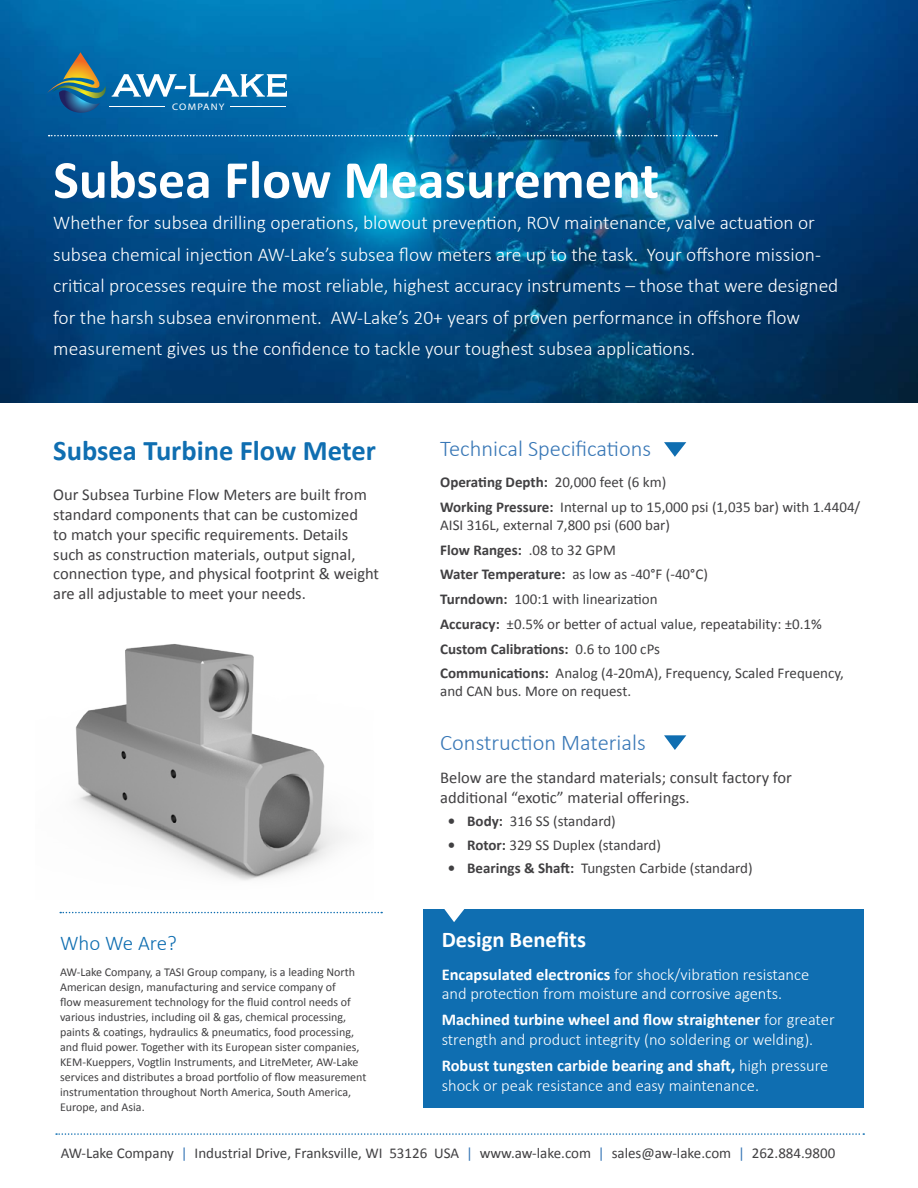
<style>
.page{position:relative;width:918px;height:1188px;background:#fff}
.page>*{position:absolute;margin:0;border:0;box-sizing:border-box;transform-origin:0 0}
.t1{font:700 54px "Calibri";color:#fff}
.t2{font:700 28.5px "Calibri";color:#0f6eb1}
.t3{font:300 22.5px "Calibri";color:#3877b6}
.t4{font:700 22.5px "Calibri";color:#fff}
.t5{font:300 21px "Calibri";color:#0f6eb1}
.t6{font:300 19.5px/31.5px "Calibri";color:#fff}
.t7{font:16.5px/19.8px "Calibri";color:#414042}
.t8{font:300 16.5px/19.5px "Calibri";color:#fff}
.t9{font:15px/24.8px "Calibri";color:#414042}
.t10{font:12px/15px "Calibri";color:#414042}
.t11{font:9.6px "Eurostile";letter-spacing:.115em;color:#fff;scale:1.1 1}
.s1{font-weight:700}
.s2{color:#fff}
.s3{color:#3877b6}
</style>
<div class="page">
<img style="left:0;top:0;width:918px;height:403px">
<svg style="left:49px;top:135px;width:668px;height:1px"></svg>
<svg style="left:47px;top:52px;width:240px;height:68px;background:#267aaa"></svg>
<hr style="left:109px;top:107px;width:55px;height:1px;background:#fff">
<hr style="left:231px;top:107px;width:55px;height:1px;background:#fff">
<img style="left:75px;top:644px;width:270px;height:237px">
<svg style="left:664px;top:442px;width:22px;height:15px"></svg>
<svg style="left:56px;top:1133px;width:808px;height:2px"></svg>
<div style="left:423px;top:909px;width:441px;height:199px;background:#0f6eb1"></div>
<svg style="left:60px;top:912px;width:322px;height:1px"></svg>
<svg style="left:444px;top:909px;width:21px;height:13px"></svg>
<svg style="left:664px;top:735px;width:22px;height:15px"></svg>
<p class="t11" style="left:172px;top:101px;width:49px">COMPANY</p>
<h1 class="t1" style="left:53px;top:145px;width:607px">Subsea Flow Measurement</h1>
<p class="t6" style="left:53px;top:207px;width:787px">Whether for subsea drilling operations, blowout prevention, ROV maintenance, valve actuation or subsea chemical injection AW-Lake’s subsea flow meters are up to the task. Your offshore mission&shy;critical processes require the most reliable, highest accuracy instruments – those that were designed for the harsh subsea environment. AW-Lake’s 20+ years of proven performance in offshore flow measurement gives us the confidence to tackle your toughest subsea applications.</p>
<h2 class="t2" style="left:53px;top:433px;width:324px">Subsea Turbine Flow Meter</h2>
<p class="t7" style="left:53px;top:485px;width:327px">Our Subsea Turbine Flow Meters are built from standard components that can be customized<br>to match your specific requirements. Details such as construction materials, output signal, connection type, and physical footprint &amp; weight are all adjustable to meet your needs.</p>
<h3 class="t5" style="left:60px;top:930px;width:118px">Who We Are?</h3>
<p class="t10" style="left:60px;top:965px;width:308px">AW-Lake Company, a TASI Group company, is a leading North American design, manufacturing and service company of<br>flow measurement technology for the fluid control needs of various industries, including oil &amp; gas, chemical processing, paints &amp; coatings, hydraulics &amp; pneumatics, food processing, and fluid power. Together with its European sister companies, KEM-Kueppers, Vogtlin Instruments, and LitreMeter, AW-Lake services and distributes a broad portfolio of flow measurement instrumentation throughout North America, South America, Europe, and Asia.</p>
<h3 class="t3" style="left:440px;top:434px;width:213px">Technical Specifications</h3>
<p class="t9" style="left:440px;top:470px;width:422px"><span class="s1">Operating Depth:</span> 20,000 feet (6 km)<br><span class="s1">Working Pressure:</span> Internal up to 15,000 psi (1,035 bar) with 1.4404/</p>
<p class="t9" style="left:440px;top:513px;width:405px">AISI 316L, external 7,800 psi (600 bar)<br><span class="s1">Flow Ranges:</span> .08 to 32 GPM<br><span class="s1">Water Temperature:</span> as low as -40°F (-40°C)<br><span class="s1">Turndown:</span> 100:1 with linearization<br><span class="s1">Accuracy:</span> ±0.5% or better of actual value, repeatability: ±0.1% <span class="s1">Custom Calibrations:</span> 0.6 to 100 cPs<br><span class="s1">Communications:</span> Analog (4-20mA), Frequency, Scaled Frequency,</p>
<p class="t9" style="left:440px;top:679px;width:192px">and CAN bus. More on request.</p>
<h3 class="t3" style="left:440px;top:729px;width:207px">Construction Materials</h3>
<p class="t7" style="left:440px;top:768px;width:353px">Below are the standard materials; consult factory for additional “exotic” material offerings.</p>
<p class="t9" style="left:448px;top:809px;width:170px"><span class="s1">• Body:</span> 316 SS (standard)</p>
<p class="t9" style="left:448px;top:833px;width:215px"><span class="s1">• Rotor:</span> 329 SS Duplex (standard)</p>
<p class="t9" style="left:448px;top:856px;width:306px"><span class="s1">• Bearings &amp; Shaft:</span> Tungsten Carbide (standard)</p>
<h3 class="t4" style="left:442px;top:925px;width:146px">Design Benefits</h3>
<p class="t8" style="left:442px;top:964px;width:369px"><span class="s1">Encapsulated electronics</span> for shock/vibration resistance and protection from moisture and corrosive agents.</p>
<p class="t8" style="left:442px;top:1010px;width:395px"><span class="s1">Machined turbine wheel and flow straightener</span> for greater strength and product integrity (no soldering or welding).</p>
<p class="t8" style="left:442px;top:1056px;width:388px"><span class="s1">Robust tungsten carbide bearing and shaft,</span> high pressure shock or peak resistance and easy maintenance.</p>
<p class="t9" style="left:22px;top:1141px;width:815px"><span class="s2">8809A</span>AW-Lake Company <span class="s3">|</span> Industrial Drive, Franksville, WI 53126 USA <span class="s3">|</span> www.aw-lake.com <span class="s3">|</span> sales@aw-lake.com <span class="s3">|</span> 262.884.9800</p>
</div>
